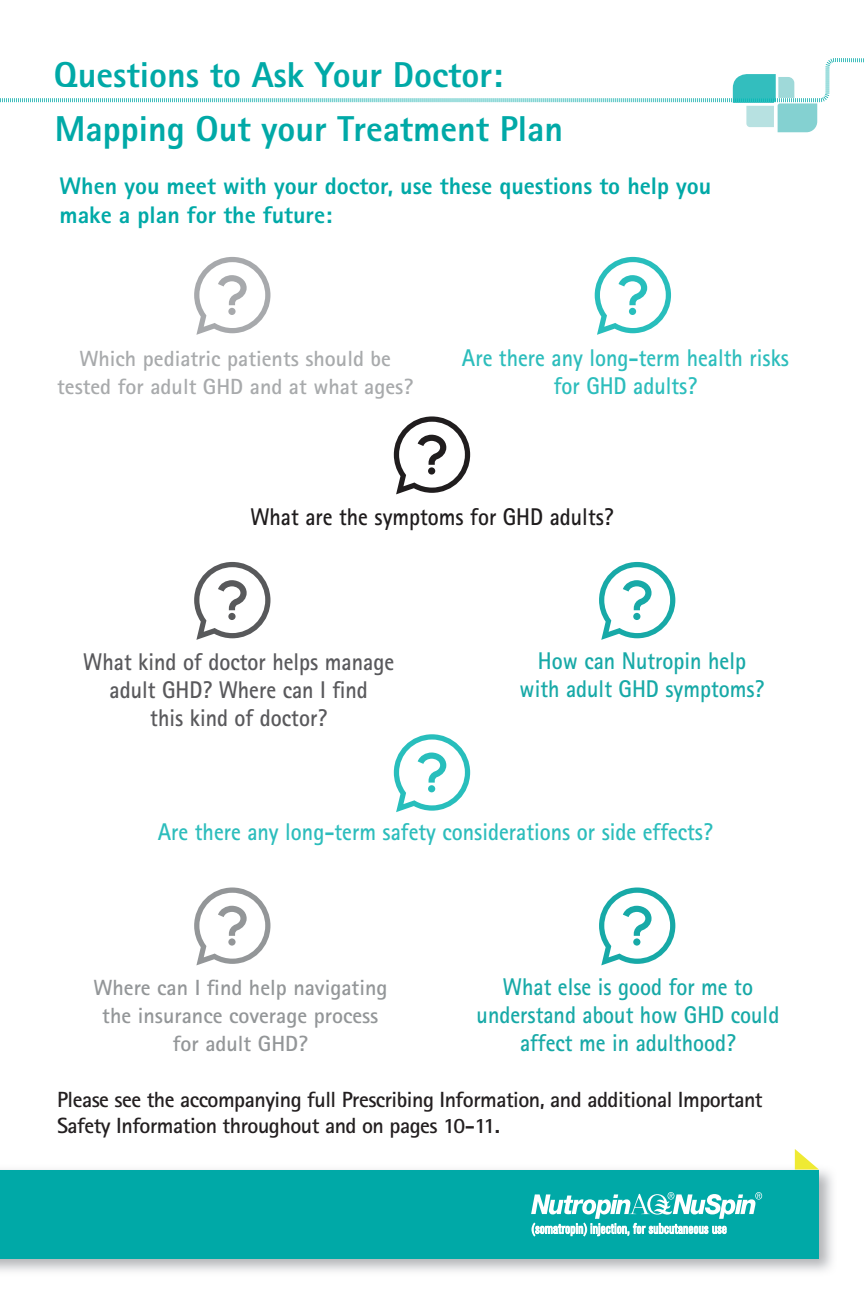
<style>
.page{position:relative;width:864px;height:1296px;background:#fff}
.page>*{position:absolute;margin:0;border:0;box-sizing:border-box;transform-origin:0 0}
.t1{font:800 36px/54px "Rotis Sans Serif";color:#00a9a7}
.t2{font:700 24.2px/28px "Rotis Sans Serif";color:#17a9a7;text-align:center;scale:.91 1}
.t3{font:700 24.2px/28px "Rotis Sans Serif";color:#2cbdbc;text-align:center;scale:.91 1}
.t4{font:700 24.2px/28px "Rotis Sans Serif";color:#59595c;text-align:center;scale:.91 1}
.t5{font:700 24.2px "Rotis Sans Serif";color:#1f1c1d;scale:.91 1}
.t6{font:800 24px/28.8px "Rotis Sans Serif";color:#00a9a7}
.t7{font:700 22px/26px "Rotis Sans Serif";letter-spacing:-.025em;color:#231f20}
.t8{font:700 22px/28px "Rotis Sans Serif";color:#939698;text-align:center}
.t9{font:700 22px/28px "Rotis Sans Serif";color:#a8aaac;text-align:center}
</style>
<div class="page">
<svg style="left:0;top:58px;width:864px;height:74px"></svg>
<img style="left:0;top:1165px;width:833px;height:107px">
<div style="left:0;top:1170px;width:819px;height:88px;background:#00a9a7"></div>
<svg style="left:795px;top:1149px;width:24px;height:21px"></svg>
<svg style="left:194px;top:257px;width:76px;height:78px"></svg>
<div style="left:228px;top:308px;width:8px;height:7px;background:#a7a9ac;border-radius:50%"></div>
<svg style="left:595px;top:257px;width:76px;height:78px"></svg>
<div style="left:629px;top:308px;width:7px;height:7px;background:#28bebc;border-radius:50%"></div>
<svg style="left:394px;top:416px;width:76px;height:78px"></svg>
<div style="left:428px;top:467px;width:7px;height:8px;background:#201d1e;border-radius:50%"></div>
<svg style="left:599px;top:562px;width:76px;height:78px"></svg>
<div style="left:633px;top:613px;width:7px;height:7px;background:#17a9a7;border-radius:50%"></div>
<svg style="left:194px;top:562px;width:76px;height:78px"></svg>
<div style="left:228px;top:613px;width:8px;height:7px;background:#58595b;border-radius:50%"></div>
<svg style="left:394px;top:734px;width:76px;height:78px"></svg>
<div style="left:428px;top:785px;width:7px;height:7px;background:#28bebc;border-radius:50%"></div>
<svg style="left:194px;top:888px;width:76px;height:77px"></svg>
<div style="left:228px;top:938px;width:8px;height:8px;background:#939698;border-radius:50%"></div>
<svg style="left:599px;top:888px;width:76px;height:77px"></svg>
<div style="left:633px;top:938px;width:7px;height:8px;background:#17a9a7;border-radius:50%"></div>
<svg style="left:531px;top:1192px;width:231px;height:44px"></svg>
<h1 class="t1" style="left:54px;top:47px;width:511px">Questions to Ask Your Doctor:<br>Mapping Out your Treatment Plan</h1>
<p class="t6" style="left:59px;top:172px;width:653px">When you meet with your doctor, use these questions to help you make a plan for the future:</p>
<p class="t9" style="left:57px;top:344px;width:358px">Which pediatric patients should be tested for adult GHD and at what ages?</p>
<p class="t3" style="left:462px;top:343px;width:361px">Are there any long-term health risks for GHD adults?</p>
<p class="t5" style="left:250px;top:502px;width:401px">What are the symptoms for GHD adults?</p>
<p class="t4" style="left:83px;top:647px;width:343px">What kind of doctor helps manage adult GHD? Where can I find<br>this kind of doctor?</p>
<p class="t2" style="left:520px;top:647px;width:271px">How can Nutropin help with adult GHD symptoms?</p>
<p class="t3" style="left:158px;top:817px;width:612px">Are there any long-term safety considerations or side effects?</p>
<p class="t8" style="left:93px;top:973px;width:296px">Where can I find help navigating the insurance coverage process for adult GHD?</p>
<p class="t2" style="left:477px;top:972px;width:334px">What else is good for me to understand about how GHD could affect me in adulthood?</p>
<p class="t7" style="left:57px;top:1087px;width:707px">Please see the accompanying full Prescribing Information, and additional Important<br>Safety Information throughout and on pages 10-11.</p>
</div>
